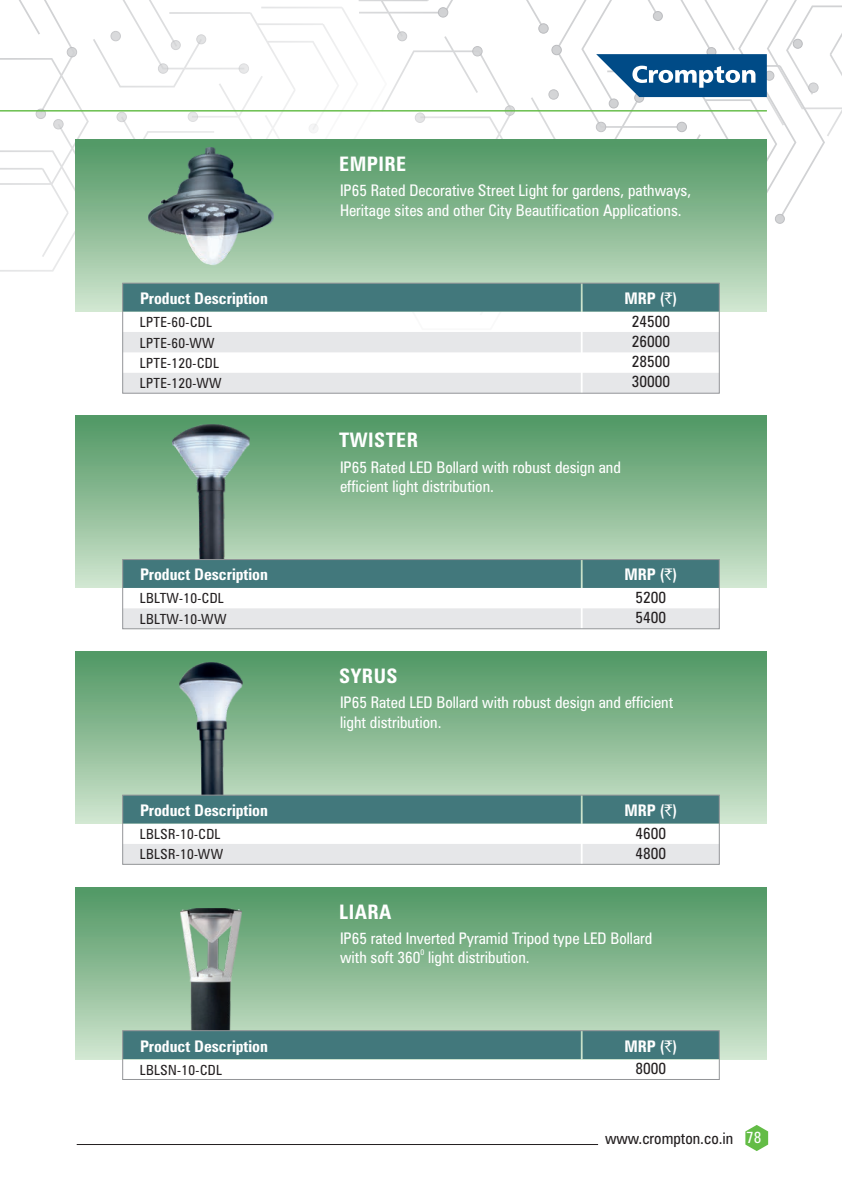
<style>
.page{position:relative;width:842px;height:1191px;background:#fff}
.page>*{position:absolute;margin:0;border:0;box-sizing:border-box;transform-origin:0 0}
.t1{font:700 condensed 20px "Zurich BT";letter-spacing:.025em;color:#fff}
.t2{font:condensed 16px/19.2px "Zurich BT";color:#fff}
.t3{font:700 condensed 16px "Zurich BT";color:#fff}
.t4{font:condensed 16px/20.2px "Zurich BT";color:#231f20}
.t5{font:condensed 14px/20.4px "Zurich BT";letter-spacing:.025em;color:#231f20}
.t6{font:condensed 8px "Zurich BT";color:#fff}
.s1{font-family:"Rupee Foradian";font-weight:400;font-stretch:normal}
.s2{color:#fff}
</style>
<div class="page">
<svg style="left:387px;top:0;width:209px;height:139px"></svg>
<svg style="left:0;top:0;width:387px;height:272px"></svg>
<svg style="left:0;top:0;width:347px;height:183px"></svg>
<hr style="left:0;top:110px;width:767px;height:1px;background:#63bc46">
<svg style="left:596px;top:0;width:246px;height:224px"></svg>
<svg style="left:745px;top:1125px;width:23px;height:26px"></svg>
<hr style="left:77px;top:1144px;width:521px;height:1px;background:#231f20">
<div style="left:75px;top:139px;width:692px;height:172px;background:linear-gradient(to bottom,#4d9561,#cfe4ce)"></div>
<div style="left:124px;top:285px;width:594px;height:26px;background:#42787c"></div>
<div style="left:124px;top:332px;width:594px;height:20px;background:#e6e7e9"></div>
<div style="left:124px;top:373px;width:594px;height:19px;background:#e6e7e9"></div>
<div style="left:122px;top:283px;width:598px;height:111px;border:1px solid #939598"></div>
<img style="left:149px;top:147px;width:124px;height:119px">
<div style="left:75px;top:416px;width:692px;height:172px;background:linear-gradient(to bottom,#4e9561,#cfe5ce)"></div>
<img style="left:172px;top:425px;width:78px;height:134px">
<div style="left:75px;top:651px;width:692px;height:172px;background:linear-gradient(to bottom,#4d9561,#cfe4ce)"></div>
<img style="left:179px;top:662px;width:64px;height:132px">
<div style="left:124px;top:561px;width:594px;height:27px;background:#42787c"></div>
<div style="left:124px;top:608px;width:594px;height:19px;background:#e6e7e9"></div>
<div style="left:122px;top:559px;width:598px;height:70px;border:1px solid #939598"></div>
<div style="left:124px;top:796px;width:594px;height:27px;background:#42787c"></div>
<div style="left:124px;top:844px;width:594px;height:19px;background:#e6e7e9"></div>
<div style="left:122px;top:794px;width:598px;height:71px;border:1px solid #939598"></div>
<div style="left:75px;top:887px;width:692px;height:172px;background:linear-gradient(to bottom,#4e9561,#cfe5ce)"></div>
<img style="left:180px;top:908px;width:61px;height:122px">
<div style="left:124px;top:1032px;width:594px;height:27px;background:#42787c"></div>
<div style="left:122px;top:1030px;width:598px;height:50px;border:1px solid #939598"></div>
<p class="t1" style="left:339px;top:156px;width:69px">EMPIRE</p>
<p class="t2" style="left:340px;top:183px;width:353px">IP65 Rated Decorative Street Light for gardens, pathways,<br>Heritage sites and other City Beautification Applications.</p>
<p class="t3" style="left:140px;top:292px;width:129px">Product Description</p>
<p class="t3" style="left:625px;top:292px;width:54px">MRP (<span class="s1">`</span>)</p>
<p class="t5" style="left:140px;top:313px;width:83px">LPTE-60-CDL<br>LPTE-60-WW<br>LPTE-120-CDL<br>LPTE-120-WW</p>
<p class="t4" style="left:632px;top:312px;width:40px;text-align:justify">24500<br>26000<br>28500<br>30000</p>
<p class="t1" style="left:339px;top:432px;width:80px">TWISTER</p>
<p class="t2" style="left:340px;top:459px;width:282px">IP65 Rated LED Bollard with robust design and efficient light distribution.</p>
<p class="t3" style="left:140px;top:568px;width:129px">Product Description</p>
<p class="t3" style="left:625px;top:568px;width:54px">MRP (<span class="s1">`</span>)</p>
<p class="t5" style="left:140px;top:589px;width:88px">LBLTW-10-CDL<br>LBLTW-10-WW</p>
<p class="t4" style="left:635px;top:589px;width:32px">5200<br>5400</p>
<p class="t1" style="left:339px;top:668px;width:60px">SYRUS</p>
<p class="t2" style="left:340px;top:694px;width:335px">IP65 Rated LED Bollard with robust design and efficient light distribution.</p>
<p class="t3" style="left:140px;top:804px;width:129px">Product Description</p>
<p class="t3" style="left:625px;top:804px;width:54px">MRP (<span class="s1">`</span>)</p>
<p class="t5" style="left:140px;top:825px;width:85px">LBLSR-10-CDL<br>LBLSR-10-WW</p>
<p class="t4" style="left:636px;top:824px;width:32px">4600<br>4800</p>
<p class="t1" style="left:339px;top:903px;width:54px">LIARA</p>
<p class="t2" style="left:340px;top:930px;width:314px">IP65 rated Inverted Pyramid Tripod type LED Bollard</p>
<p class="t6" style="left:420px;top:949px;width:5px">0</p>
<p class="t2" style="left:340px;top:949px;width:191px">with soft 360 light distribution.</p>
<p class="t3" style="left:140px;top:1039px;width:129px">Product Description</p>
<p class="t3" style="left:625px;top:1039px;width:54px">MRP (<span class="s1">`</span>)</p>
<p class="t5" style="left:140px;top:1060px;width:84px">LBLSN-10-CDL</p>
<p class="t4" style="left:636px;top:1060px;width:32px">8000</p>
<p class="t4" style="left:605px;top:1130px;width:158px">www.crompton.co.in <span class="s2">78</span></p>
</div>
